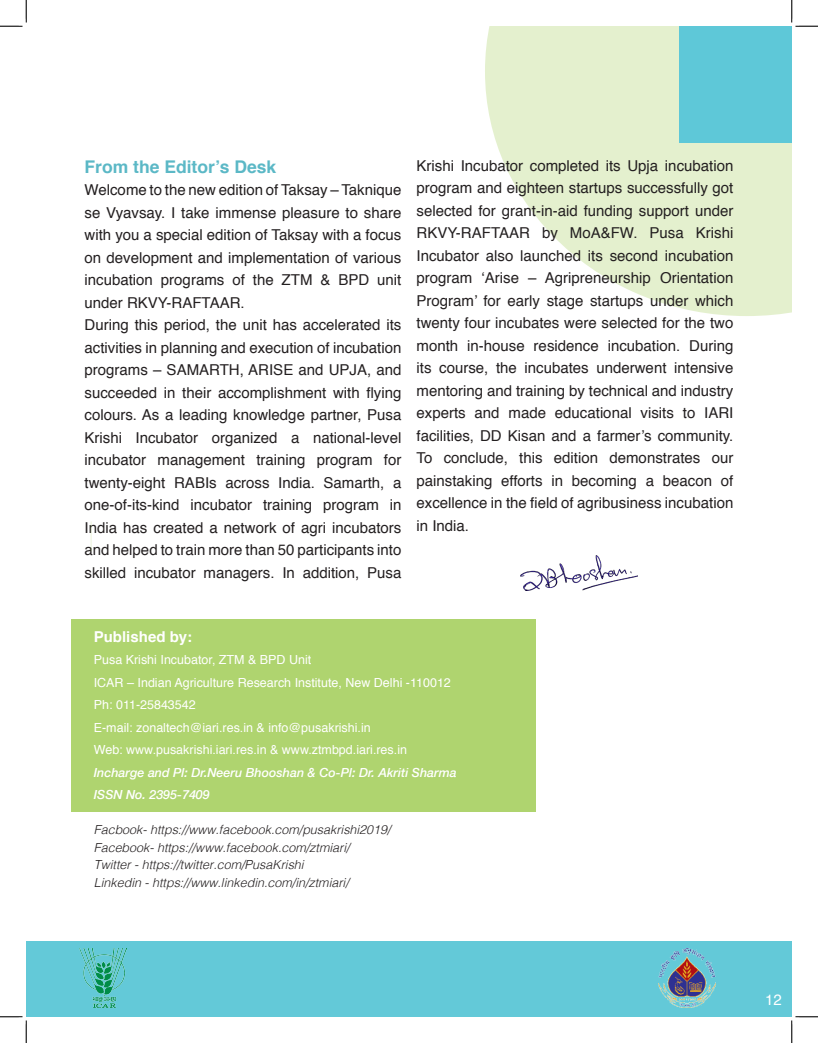
<style>
.page{position:relative;width:818px;height:1043px;background:#fff}
.page>*{position:absolute;margin:0;border:0;box-sizing:border-box;transform-origin:0 0}
.main_text{font:700 17.5px "Helvetica";color:#5bb8c6}
.main_text-2{font:15px/22.5px "Helvetica";color:#231f20;text-align:justify}
.main_text-3{font:700 15px "Helvetica";color:#fff}
.t1{font:15px "Helvetica";color:#fff}
.main_text-4{font:12.5px "Helvetica";color:#fff}
.main_text-5{font:italic 300 12.5px "Helvetica";color:#231f20}
.main_text-6{font:italic 500 12.5px "Helvetica Neue";color:#fff}
</style>
<div class="page">
<div style="left:26px;top:941px;width:765px;height:75px;background:#63c9d8"></div>
<svg style="left:485px;top:26px;width:306px;height:290px;fill:#e4f0ce"></svg>
<div style="left:71px;top:619px;width:464px;height:193px;background:#afd46f"></div>
<img style="left:520px;top:555px;width:117px;height:35px">
<img style="left:79px;top:948px;width:48px;height:59px">
<img style="left:658px;top:948px;width:57px;height:59px">
<div style="left:679px;top:26px;width:112px;height:117px;background:#5ec8d8"></div>
<svg style="left:0;top:0;width:27px;height:27px"></svg>
<svg style="left:0;top:1016px;width:27px;height:26px"></svg>
<svg style="left:791px;top:0;width:27px;height:27px"></svg>
<svg style="left:790px;top:1015px;width:28px;height:27px"></svg>
<p class="main_text" style="left:85px;top:152px;width:193px">From the Editor’s Desk</p>
<p class="main_text-2" style="left:85px;top:179px;width:318px">Welcome to the new edition of Taksay – Taknique se Vyavsay. I take immense pleasure to share with you a special edition of Taksay with a focus on development and implementation of various incubation programs of the ZTM &amp; BPD unit under RKVY-RAFTAAR.</p>
<p class="main_text-2" style="left:85px;top:314px;width:318px">During this period, the unit has accelerated its activities in planning and execution of incubation programs – SAMARTH, ARISE and UPJA, and succeeded in their accomplishment with flying colours. As a leading knowledge partner, Pusa Krishi Incubator organized a national-level incubator management training program for twenty-eight RABIs across India. Samarth, a one-of-its-kind incubator training program in India has created a network of agri incubators and helped to train more than 50 participants into skilled incubator managers. In addition, Pusa</p>
<p class="main_text-2" style="left:416px;top:155px;width:318px">Krishi Incubator completed its Upja incubation program and eighteen startups successfully got selected for grant-in-aid funding support under RKVY-RAFTAAR by MoA&amp;FW. Pusa Krishi Incubator also launched its second incubation program ‘Arise – Agripreneurship Orientation Program’ for early stage startups under which twenty four incubates were selected for the two month in-house residence incubation. During its course, the incubates underwent intensive mentoring and training by technical and industry experts and made educational visits to IARI facilities, DD Kisan and a farmer’s community.<br>To conclude, this edition demonstrates our painstaking efforts in becoming a beacon of excellence in the field of agribusiness incubation in India.</p>
<p class="main_text-3" style="left:94px;top:624px;width:100px">Published by:</p>
<p class="main_text-4" style="left:94px;top:650px;width:219px">Pusa Krishi Incubator, ZTM &amp; BPD Unit</p>
<p class="main_text-4" style="left:94px;top:672px;width:358px">ICAR – Indian Agriculture Research Institute, New Delhi -110012</p>
<p class="main_text-4" style="left:94px;top:695px;width:103px">Ph: 011-25843542</p>
<p class="main_text-4" style="left:94px;top:717px;width:278px">E-mail: zonaltech@iari.res.in &amp; info@pusakrishi.in</p>
<p class="main_text-4" style="left:94px;top:740px;width:315px">Web: www.pusakrishi.iari.res.in &amp; www.ztmbpd.iari.res.in</p>
<p class="main_text-6" style="left:94px;top:761px;width:364px">Incharge and Pl: Dr.Neeru Bhooshan &amp; Co-Pl: Dr. Akriti Sharma</p>
<p class="main_text-6" style="left:94px;top:784px;width:118px">ISSN No. 2395-7409</p>
<p class="main_text-5" style="left:94px;top:819px;width:298px">Facbook- https://www.facebook.com/pusakrishi2019/</p>
<p class="main_text-5" style="left:94px;top:836px;width:257px">Facebook- https://www.facebook.com/ztmiari/</p>
<p class="main_text-5" style="left:94px;top:854px;width:211px">Twitter - https://twitter.com/PusaKrishi</p>
<p class="main_text-5" style="left:94px;top:871px;width:256px">Linkedin - https://www.linkedin.com/in/ztmiari/</p>
<p class="t1" style="left:765px;top:987px;width:18px">12</p>
</div>
